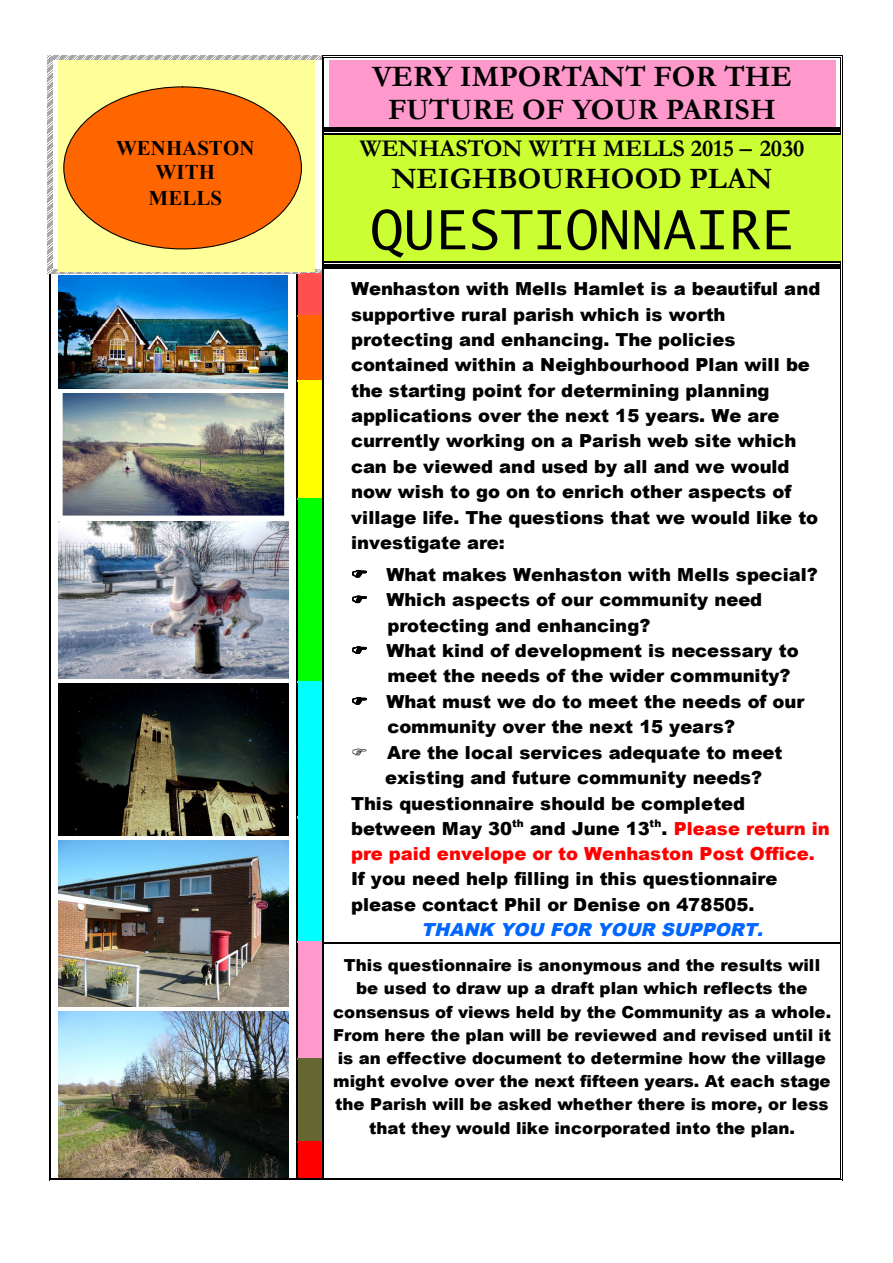
<style>
.page{position:relative;width:893px;height:1263px;background:#fff}
.page>*{position:absolute;margin:0;border:0;box-sizing:border-box;transform-origin:0 0}
.t1{font:54px "Lucida Sans Typewriter";color:#000}
.t2{font:700 29.85px/33.5px "Garamond";color:#000;text-align:center}
.t3{font:700 24.15px "Garamond";letter-spacing:-.005em;color:#000}
.t4{font:700 20.85px/25.3px "Times New Roman";letter-spacing:.005em;color:#000;text-align:center}
.t5{font:900 18px/25.3px "Arial";letter-spacing:-.005em;color:#000}
.t6{font:900 18px "Arial";letter-spacing:-.005em;color:#f00}
.t7{font:italic 900 18px "Arial";color:#06f}
.t8{font:900 16.5px/23.2px "Arial";color:#000;text-align:center}
.s1{color:#f00}
</style>
<div class="page">
<hr style="left:324px;top:56px;width:516px;height:1px;background:#000">
<hr style="left:324px;top:57px;width:516px;height:1px;background:#000">
<hr style="left:842px;top:60px;width:1px;height:209px;background:#000">
<hr style="left:840px;top:60px;width:1px;height:209px;background:#000">
<hr style="left:842px;top:274px;width:1px;height:41px;background:#000">
<hr style="left:840px;top:274px;width:1px;height:41px;background:#000">
<hr style="left:842px;top:318px;width:1px;height:62px;background:#000">
<hr style="left:840px;top:318px;width:1px;height:62px;background:#000">
<hr style="left:842px;top:382px;width:1px;height:116px;background:#000">
<hr style="left:840px;top:382px;width:1px;height:116px;background:#000">
<hr style="left:842px;top:500px;width:1px;height:181px;background:#000">
<hr style="left:840px;top:500px;width:1px;height:181px;background:#000">
<hr style="left:842px;top:683px;width:1px;height:134px;background:#000">
<hr style="left:840px;top:683px;width:1px;height:134px;background:#000">
<div style="left:329px;top:60px;width:506px;height:34px;background:#f9c"></div>
<div style="left:329px;top:94px;width:506px;height:34px;background:#f9c"></div>
<div style="left:324px;top:134px;width:516px;height:29px;background:#cf3"></div>
<hr style="left:324px;top:128px;width:516px;height:4px;background:#000">
<hr style="left:324px;top:133px;width:516px;height:1px;background:#000">
<div style="left:324px;top:163px;width:516px;height:34px;background:#cf3"></div>
<div style="left:324px;top:197px;width:516px;height:65px;background:#cf3"></div>
<hr style="left:324px;top:264px;width:516px;height:4px;background:#000">
<hr style="left:324px;top:262px;width:516px;height:1px;background:#000">
<hr style="left:842px;top:819px;width:1px;height:123px;background:#000">
<hr style="left:840px;top:819px;width:1px;height:123px;background:#000">
<hr style="left:324px;top:942px;width:516px;height:1px;background:#000">
<hr style="left:324px;top:943px;width:516px;height:1px;background:#000">
<hr style="left:842px;top:944px;width:1px;height:114px;background:#000">
<hr style="left:840px;top:944px;width:1px;height:114px;background:#000">
<hr style="left:842px;top:1060px;width:1px;height:81px;background:#000">
<hr style="left:840px;top:1060px;width:1px;height:81px;background:#000">
<hr style="left:324px;top:1179px;width:516px;height:1px;background:#000">
<hr style="left:324px;top:1178px;width:516px;height:1px;background:#000">
<hr style="left:842px;top:1143px;width:1px;height:35px;background:#000">
<hr style="left:840px;top:1143px;width:1px;height:35px;background:#000">
<img style="left:48px;top:56px;width:276px;height:1124px">
<svg style="left:352px;top:570px;width:15px;height:8px"></svg>
<svg style="left:352px;top:595px;width:15px;height:8px"></svg>
<svg style="left:352px;top:646px;width:15px;height:8px"></svg>
<svg style="left:352px;top:697px;width:15px;height:8px"></svg>
<p class="t4" style="left:116px;top:134px;width:140px">WENHASTON<br>WITH<br>MELLS</p>
<p class="t2" style="left:372px;top:59px;width:421px">VERY IMPORTANT FOR THE<br>FUTURE OF YOUR PARISH</p>
<p class="t3" style="left:360px;top:134px;width:446px">WENHASTON WITH MELLS 2015 – 2030</p>
<p class="t2" style="left:391px;top:162px;width:382px">NEIGHBOURHOOD PLAN</p>
<p class="t1" style="left:371px;top:199px;width:425px">QUESTIONNAIRE</p>
<p class="t5" style="left:351px;top:276px;width:471px">Wenhaston with Mells Hamlet is a beautiful and supportive rural parish which is worth protecting and enhancing. The policies contained within a Neighbourhood Plan will be the starting point for determining planning applications over the next 15 years. We are currently working on a Parish web site which can be viewed and used by all and we would now wish to go on to enrich other aspects of village life. The questions that we would like to investigate are:</p>
<p class="t5" style="left:386px;top:562px;width:433px">What makes Wenhaston with Mells special?</p>
<p class="t5" style="left:386px;top:587px;width:377px">Which aspects of our community need</p>
<p class="t5" style="left:387px;top:613px;width:264px">protecting and enhancing?</p>
<p class="t5" style="left:386px;top:638px;width:414px">What kind of development is necessary to</p>
<p class="t5" style="left:387px;top:663px;width:405px">meet the needs of the wider community?</p>
<p class="t5" style="left:386px;top:689px;width:419px">What must we do to meet the needs of our</p>
<p class="t5" style="left:387px;top:714px;width:349px">community over the next 15 years?</p>
<p class="t5" style="left:387px;top:740px;width:397px">Are the local services adequate to meet</p>
<p class="t5" style="left:385px;top:765px;width:378px">existing and future community needs?</p>
<p class="t5" style="left:351px;top:790px;width:396px">This questionnaire should be completed</p>
<p class="t5" style="left:351px;top:816px;width:480px">between May 30<sup>th</sup> and June 13<sup>th</sup>. <span class="s1">Please return in</span></p>
<p class="t6" style="left:351px;top:844px;width:465px">pre paid envelope or to Wenhaston Post Office.</p>
<p class="t5" style="left:351px;top:866px;width:428px">If you need help filling in this questionnaire</p>
<p class="t5" style="left:351px;top:892px;width:405px">please contact Phil or Denise on 478505.</p>
<p class="t7" style="left:421px;top:920px;width:348px">THANK YOU FOR YOUR SUPPORT.</p>
<p class="t8" style="left:333px;top:953px;width:500px">This questionnaire is anonymous and the results will be used to draw up a draft plan which reflects the consensus of views held by the Community as a whole.<br>From here the plan will be reviewed and revised until it is an effective document to determine how the village might evolve over the next fifteen years. At each stage the Parish will be asked whether there is more, or less that they would like incorporated into the plan.</p>
</div>
